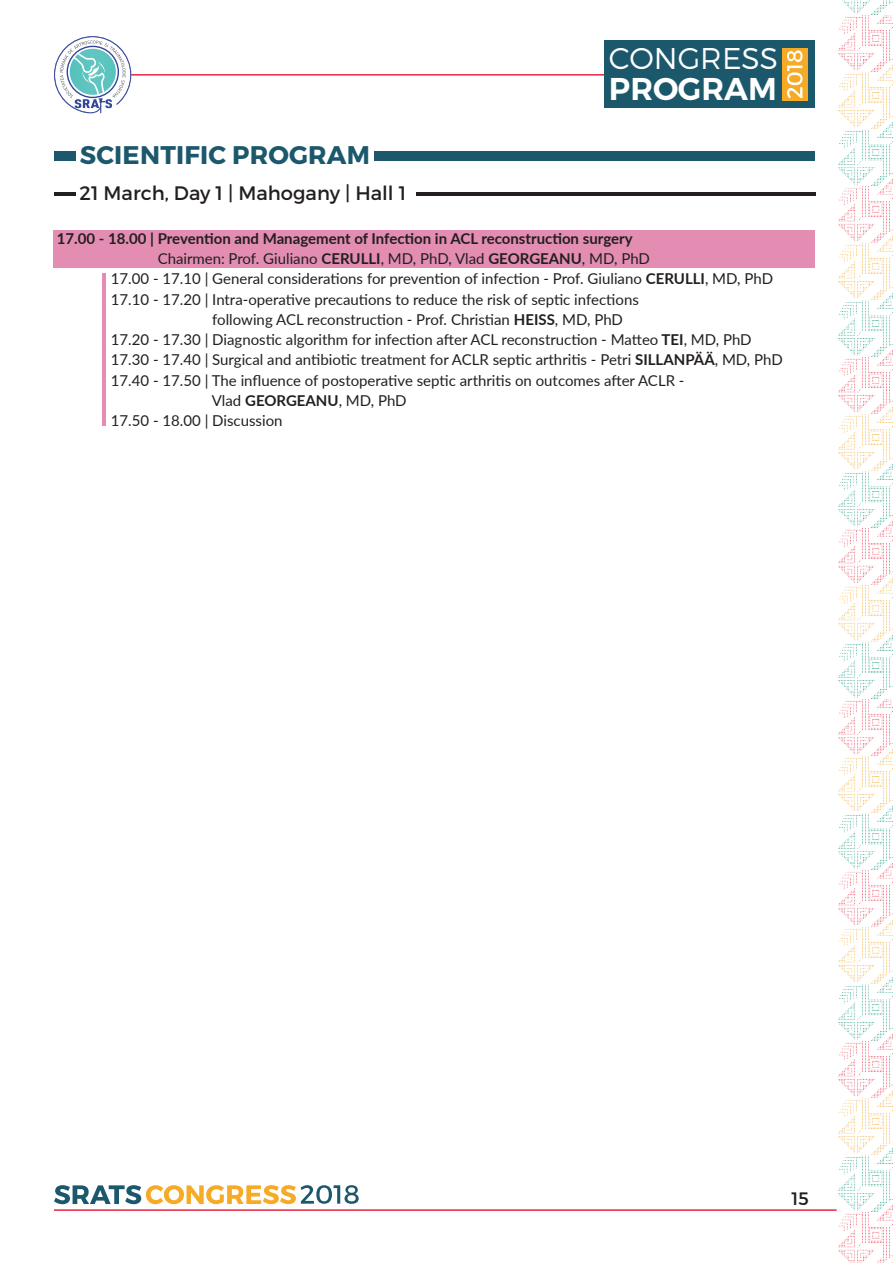
<style>
.page{position:relative;width:893px;height:1263px;background:#fff}
.page>*{position:absolute;margin:0;border:0;box-sizing:border-box;transform-origin:0 0}
.t1{font:600 31.5px "Montserrat";color:#fff}
.t2{font:300 30px "Montserrat";color:#fff}
.t3{font:700 25.5px "Montserrat";letter-spacing:.01em;color:#1c586c}
.t4{font:19.5px "Montserrat";color:#231f20}
.t5{font:18px "Montserrat";color:#231f20}
.t6{font:15px "Lato";color:#231f20}
.t7{font:700 15px "Lato";color:#231f20}
.s1{font-weight:700}
</style>
<div class="page">
<svg style="left:54px;top:1185px;width:305px;height:19px"></svg>
<hr style="left:54px;top:1209px;width:783px;height:2px;background:#e72544">
<hr style="left:131px;top:74px;width:628px;height:2px;background:#e72544">
<div style="left:604px;top:40px;width:211px;height:68px;background:#1c586c"></div>
<div style="left:782px;top:48px;width:25px;height:53px;background:#f6aa25"></div>
<svg style="left:787px;top:50px;width:15px;height:48px"></svg>
<svg style="left:54px;top:36px;width:77px;height:77px"></svg>
<svg style="left:838px;top:15px;width:55px;height:684px"></svg>
<svg style="left:838px;top:699px;width:55px;height:564px"></svg>
<div style="left:54px;top:230px;width:761px;height:38px;background:#e28db1"></div>
<hr style="left:102px;top:273px;width:4px;height:153px;background:#e28db1">
<hr style="left:54px;top:192px;width:21px;height:4px;background:#231f20">
<hr style="left:416px;top:192px;width:399px;height:4px;background:#231f20">
<div style="left:54px;top:151px;width:21px;height:10px;background:#1c586c"></div>
<div style="left:374px;top:151px;width:441px;height:10px;background:#1c586c"></div>
<h3 class="t3" style="left:80px;top:140px;width:292px">SCIENTIFIC PROGRAM</h3>
<h3 class="t4" style="left:80px;top:181px;width:328px">21 March, Day 1 | Mahogany | Hall 1</h3>
<h2 class="t2" style="left:609px;top:40px;width:171px">CONGRESS</h2>
<h1 class="t1" style="left:609px;top:69px;width:169px">PROGRAM</h1>
<p class="t7" style="left:57px;top:227px;width:577px">17.00 - 18.00 | Prevention and Management of Infection in ACL reconstruction surgery</p>
<p class="t6" style="left:158px;top:248px;width:494px">Chairmen: Prof. Giuliano <span class="s1">CERULLI</span>, MD, PhD, Vlad <span class="s1">GEORGEANU</span>, MD, PhD</p>
<p class="t6" style="left:111px;top:268px;width:664px">17.00 - 17.10 | General considerations for prevention of infection - Prof. Giuliano <span class="s1">CERULLI</span>, MD, PhD</p>
<p class="t6" style="left:111px;top:288px;width:529px">17.10 - 17.20 | Intra-operative precautions to reduce the risk of septic infections</p>
<p class="t6" style="left:212px;top:309px;width:412px">following ACL reconstruction - Prof. Christian <span class="s1">HEISS</span>, MD, PhD</p>
<p class="t6" style="left:111px;top:329px;width:642px">17.20 - 17.30 | Diagnostic algorithm for infection after ACL reconstruction - Matteo <span class="s1">TEI</span>, MD, PhD</p>
<p class="t6" style="left:111px;top:349px;width:673px">17.30 - 17.40 | Surgical and antibiotic treatment for ACLR septic arthritis - Petri <span class="s1">SILLANPÄÄ</span>, MD, PhD</p>
<p class="t6" style="left:111px;top:369px;width:575px">17.40 - 17.50 | The influence of postoperative septic arthritis on outcomes after ACLR -</p>
<p class="t6" style="left:212px;top:390px;width:196px">Vlad <span class="s1">GEORGEANU</span>, MD, PhD</p>
<p class="t6" style="left:111px;top:410px;width:173px">17.50 - 18.00 | Discussion</p>
<p class="t5" style="left:792px;top:1188px;width:19px">15</p>
</div>
